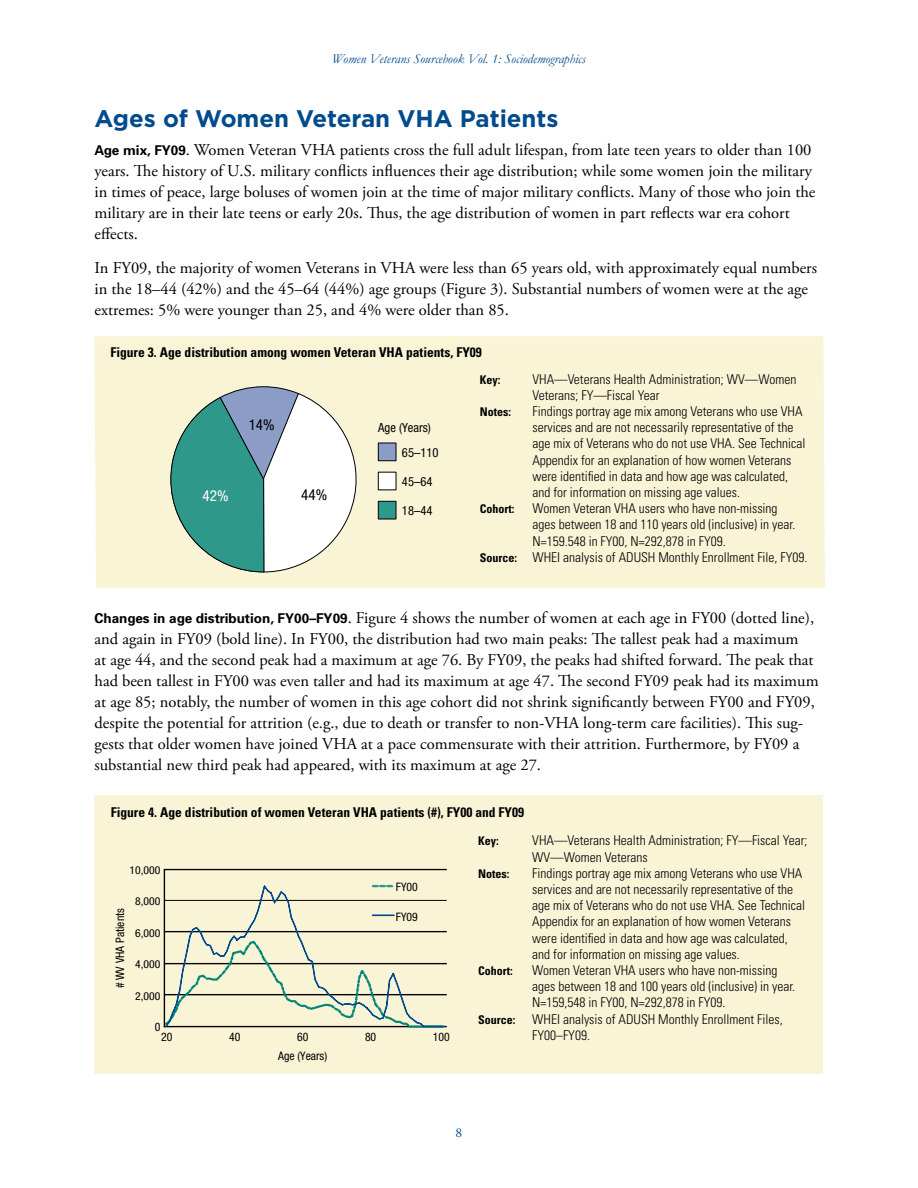
<style>
.page{position:relative;width:918px;height:1188px;background:#fff}
.page>*{position:absolute;margin:0;border:0;box-sizing:border-box;transform-origin:0 0}
.t1{font:700 24px "Gotham";color:#004b8d}
.t2{font:16.5px/21px "Adobe Garamond Pro";color:#000}
.t3{font:condensed 15.15px "Helvetica Neue LTW1 G";color:#000}
.t4{font:condensed 15.15px "Helvetica Neue LTW1 G";color:#fff}
.t5{font:300 condensed 13.5px/16.2px "Univers";color:#000}
.t6{font:700 condensed 13.5px "Univers";color:#000}
.t7{font:italic 13.5px "Garamond";color:#004b8d}
.t8{font:13.5px "Adobe Garamond Pro";color:#004b8d}
.t9{font:condensed 12.6px "Helvetica Neue LTW1 G";color:#000}
.t10{font:700 condensed 12px "Univers";color:#000}
.t11{font:condensed 11.7px "Helvetica Neue LTW1 G";color:#000}
.t12{font:condensed 10.95px "Helvetica Neue LTW1 G";color:#000;scale:1.07 1}
.s1{font-family:"Univers";font-weight:700;font-size:13.5px}
.s2{font-weight:700;font-size:12px}
</style>
<div class="page">
<div style="left:94px;top:336px;width:731px;height:252px;background:#faf4d7"></div>
<div style="left:94px;top:795px;width:730px;height:279px;background:#faf4d7"></div>
<svg style="left:170px;top:386px;width:199px;height:186px"></svg>
<div style="left:378px;top:443px;width:18px;height:18px;background:#8b9dc7"></div>
<div style="left:378px;top:443px;width:18px;height:18px;border:1px solid #000"></div>
<div style="left:378px;top:472px;width:18px;height:18px;background:#fff"></div>
<div style="left:378px;top:472px;width:18px;height:18px;border:1px solid #000"></div>
<div style="left:378px;top:501px;width:18px;height:18px;background:#2e988b"></div>
<div style="left:378px;top:501px;width:18px;height:18px;border:1px solid #000"></div>
<div style="left:164px;top:869px;width:282px;height:1px;border:1px solid #000"></div>
<div style="left:164px;top:869px;width:1px;height:158px;border:1px solid #000"></div>
<svg style="left:165px;top:877px;width:281px;height:151px"></svg>
<p class="t7" style="left:332px;top:50px;width:255px">Women Veterans Sourcebook Vol. 1: Sociodemographics</p>
<h2 class="t1" style="left:94px;top:104px;width:466px">Ages of Women Veteran VHA Patients</h2>
<p class="t2" style="left:94px;top:140px;width:722px"><span class="s1">Age mix, FY09</span>. Women Veteran VHA patients cross the full adult lifespan, from late teen years to older than 100 years. The history of U.S. military conflicts influences their age distribution; while some women join the military in times of peace, large boluses of women join at the time of major military conflicts. Many of those who join the military are in their late teens or early 20s. Thus, the age distribution of women in part reflects war era cohort effects.</p>
<p class="t2" style="left:95px;top:258px;width:724px">In FY09, the majority of women Veterans in VHA were less than 65 years old, with approximately equal numbers in the 18–44 (42%) and the 45–64 (44%) age groups (Figure 3). Substantial numbers of women were at the age extremes: 5% were younger than 25, and 4% were older than 85.</p>
<p class="t6" style="left:110px;top:344px;width:373px">Figure 3. Age distribution among women Veteran VHA patients, FY09</p>
<p class="t3" style="left:249px;top:416px;width:27px">14%</p>
<p class="t4" style="left:203px;top:487px;width:27px">42%</p>
<p class="t3" style="left:301px;top:485px;width:27px">44%</p>
<p class="t10" style="left:480px;top:372px;width:22px">Key:</p>
<p class="t5" style="left:532px;top:371px;width:265px">VHA—Veterans Health Administration; WV—Women<br>Veterans; FY—Fiscal Year</p>
<p class="t10" style="left:480px;top:404px;width:33px">Notes:</p>
<p class="t5" style="left:532px;top:403px;width:272px">Findings portray age mix among Veterans who use VHA</p>
<p class="t9" style="left:378px;top:420px;width:54px">Age (Years)</p>
<p class="t5" style="left:532px;top:419px;width:274px">services and are not necessarily representative of the age mix of Veterans who do not use VHA. See Technical</p>
<p class="t9" style="left:402px;top:445px;width:38px">65–110</p>
<p class="t5" style="left:532px;top:452px;width:260px">Appendix for an explanation of how women Veterans were identified in data and how age was calculated,</p>
<p class="t9" style="left:402px;top:474px;width:32px">45–64</p>
<p class="t5" style="left:532px;top:484px;width:209px">and for information on missing age values.</p>
<p class="t9" style="left:402px;top:504px;width:32px">18–44</p>
<p class="t10" style="left:480px;top:501px;width:36px">Cohort:</p>
<p class="t5" style="left:532px;top:500px;width:247px">Women Veteran VHA users who have non-missing</p>
<p class="t5" style="left:532px;top:516px;width:264px">ages between 18 and 110 years old (inclusive) in year.</p>
<p class="t5" style="left:532px;top:533px;width:195px">N=159.548 in FY00, N=292,878 in FY09.</p>
<p class="t5" style="left:480px;top:549px;width:329px"><span class="s2">Source:</span> WHEI analysis of ADUSH Monthly Enrollment File, FY09.</p>
<p class="t2" style="left:94px;top:608px;width:726px"><span class="s1">Changes in age distribution, FY00–FY09</span>. Figure 4 shows the number of women at each age in FY00 (dotted line), and again in FY09 (bold line). In FY00, the distribution had two main peaks: The tallest peak had a maximum<br>at age 44, and the second peak had a maximum at age 76. By FY09, the peaks had shifted forward. The peak that had been tallest in FY00 was even taller and had its maximum at age 47. The second FY09 peak had its maximum at age 85; notably, the number of women in this age cohort did not shrink significantly between FY00 and FY09, despite the potential for attrition (e.g., due to death or transfer to non-VHA long-term care facilities). This sug&shy;gests that older women have joined VHA at a pace commensurate with their attrition. Furthermore, by FY09 a substantial new third peak had appeared, with its maximum at age 27.</p>
<p class="t6" style="left:111px;top:804px;width:415px">Figure 4. Age distribution of women Veteran VHA patients (#), FY00 and FY09</p>
<p class="t10" style="left:478px;top:834px;width:22px">Key:</p>
<p class="t5" style="left:532px;top:833px;width:277px">VHA—Veterans Health Administration; FY—Fiscal Year;<br>WV—Women Veterans</p>
<p class="t12" style="left:130px;top:864px;width:30px">10,000</p>
<p class="t10" style="left:478px;top:866px;width:33px">Notes:</p>
<p class="t5" style="left:532px;top:865px;width:272px">Findings portray age mix among Veterans who use VHA services and are not necessarily representative of the</p>
<p class="t11" style="left:396px;top:880px;width:23px">FY00</p>
<p class="t11" style="left:396px;top:910px;width:23px">FY09</p>
<p class="t12" style="left:135px;top:895px;width:25px">8,000</p>
<p class="t5" style="left:532px;top:897px;width:274px">age mix of Veterans who do not use VHA. See Technical<br>Appendix for an explanation of how women Veterans</p>
<p class="t12" style="left:135px;top:927px;width:25px">6,000</p>
<p class="t5" style="left:532px;top:930px;width:257px">were identified in data and how age was calculated, and for information on missing age values.</p>
<p class="t12" style="left:135px;top:958px;width:25px">4,000</p>
<p class="t10" style="left:478px;top:963px;width:36px">Cohort:</p>
<p class="t5" style="left:532px;top:962px;width:264px">Women Veteran VHA users who have non-missing ages between 18 and 100 years old (inclusive) in year.</p>
<p class="t12" style="left:135px;top:989px;width:25px">2,000</p>
<p class="t5" style="left:478px;top:995px;width:306px;text-align:center">N=159,548 in FY00, N=292,878 in FY09.<br><span class="s2">Source:</span> WHEI analysis of ADUSH Monthly Enrollment Files,</p>
<p class="t11" style="left:155px;top:1020px;width:7px">0</p>
<p class="t11" style="left:161px;top:1030px;width:13px">20</p>
<p class="t11" style="left:229px;top:1030px;width:13px">40</p>
<p class="t11" style="left:297px;top:1030px;width:13px">60</p>
<p class="t11" style="left:365px;top:1030px;width:13px">80</p>
<p class="t11" style="left:433px;top:1030px;width:18px">100</p>
<p class="t5" style="left:532px;top:1027px;width:59px">FY00–FY09.</p>
<p class="t11" style="left:278px;top:1049px;width:51px">Age (Years)</p>
<p class="t11" style="left:113px;top:988px;width:82px;rotate:-90deg"># WV VHA Patients</p>
<p class="t8" style="left:456px;top:1125px;width:8px">8</p>
</div>
